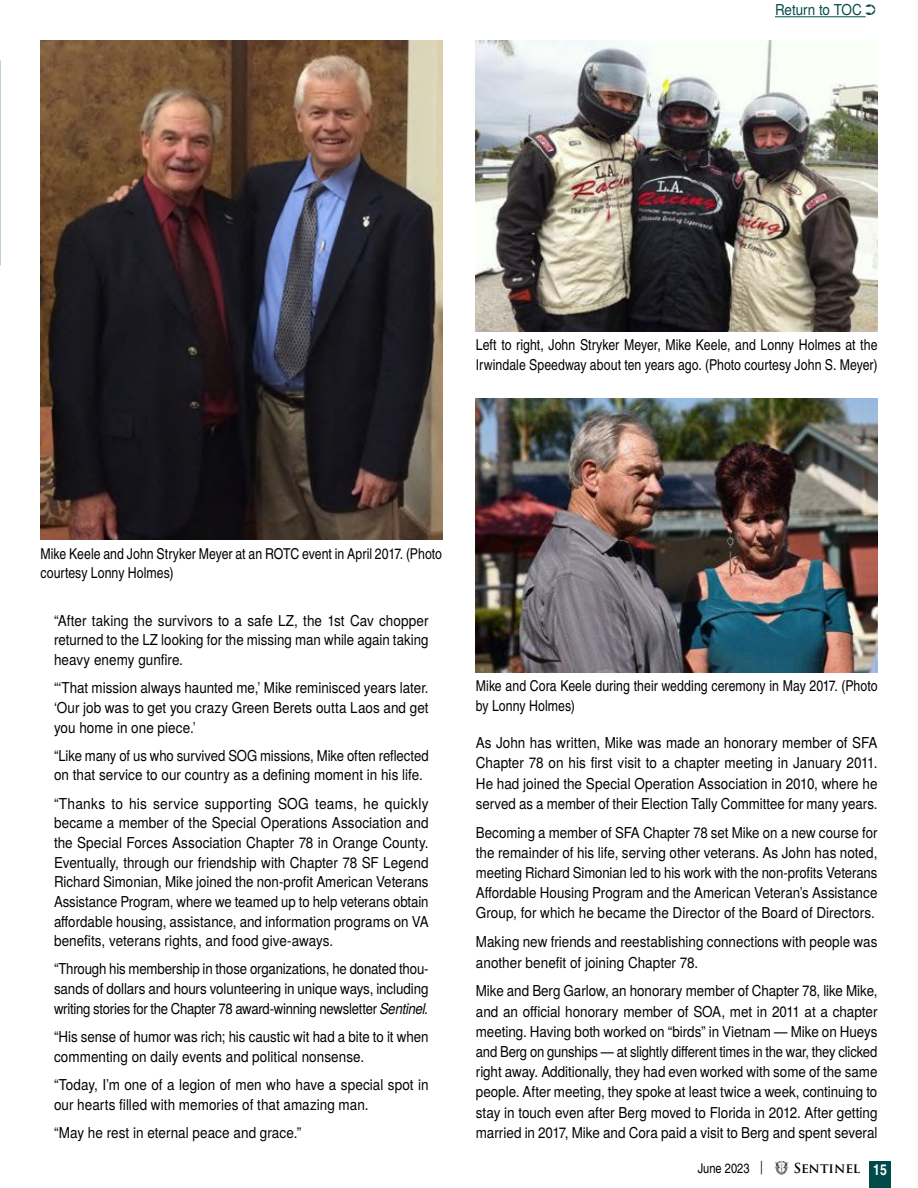
<style>
.page{position:relative;width:918px;height:1188px;background:#fff}
.page>*{position:absolute;margin:0;border:0;box-sizing:border-box;transform-origin:0 0}
.t1{font:15px/20.2px "Te X Gyre Heros";color:#000;text-align:justify;scale:.89 1}
.t2{font:15px/19.6px "Te X Gyre Heros";color:#000;text-align:justify;scale:.9 1}
.t3{font:15px/19.6px "Te X Gyre Heros";color:#000;text-align:justify;scale:.92 1}
.t4{font:15px/19.6px "Te X Gyre Heros";color:#000;scale:.88 1}
.t5{font:15px/19.5px "Te X Gyre Heros Condensed";letter-spacing:.005em;color:#000}
.t6{font:15px "Te X Gyre Heros";letter-spacing:-.005em;color:#004a49;scale:.9 1}
.t7{font:700 15px "Te X Gyre Heros Condensed";color:#fff}
.t8{font:13.5px "Te X Gyre Heros Condensed";color:#000}
.t9{font:700 13.5px "Trajan Pro";color:#000}
.t10{font:13.5px "Trajan Pro";color:#000}
.s1{font-style:italic}
</style>
<div class="page">
<div style="left:869px;top:1161px;width:22px;height:27px;background:#004a49"></div>
<svg style="left:774px;top:1161px;width:15px;height:14px"></svg>
<img style="left:40px;top:40px;width:402px;height:500px">
<img style="left:476px;top:399px;width:402px;height:274px">
<img style="left:476px;top:40px;width:402px;height:291px">
<hr style="left:775px;top:16px;width:91px;height:1px;background:#004a49">
<p class="t6" style="left:775px;top:-2px;width:114px">Return to TOC ➲</p>
<p class="t5" style="left:476px;top:334px;width:403px">Left to right, John Stryker Meyer, Mike Keele, and Lonny Holmes at the<br>Irwindale Speedway about ten years ago. (Photo courtesy John S. Meyer)</p>
<p class="t5" style="left:40px;top:543px;width:403px">Mike Keele and John Stryker Meyer at an ROTC event in April 2017. (Photo courtesy Lonny Holmes)</p>
<p class="t2" style="left:54px;top:609px;width:418px">“After taking the survivors to a safe LZ, the 1st Cav chopper returned to the LZ looking for the missing man while again taking heavy enemy gunfire.</p>
<p class="t2" style="left:54px;top:677px;width:418px">“‘That mission always haunted me,’ Mike reminisced years later. ‘Our job was to get you crazy Green Berets outta Laos and get you home in one piece.’</p>
<p class="t4" style="left:54px;top:744px;width:427px">“Like many of us who survived SOG missions, Mike often reflected on that service to our country as a defining moment in his life.</p>
<p class="t3" style="left:54px;top:792px;width:409px">“Thanks to his service supporting SOG teams, he quickly became a member of the Special Operations Association and the Special Forces Association Chapter 78 in Orange County.<br>Eventually, through our friendship with Chapter 78 SF Legend Richard Simonian, Mike joined the non-profit American Veterans Assistance Program, where we teamed up to help veterans obtain affordable housing, assistance, and information programs on VA benefits, veterans rights, and food give-aways.</p>
<p class="t4" style="left:54px;top:958px;width:427px;text-align:justify">“Through his membership in those organizations, he donated thou&shy;sands of dollars and hours volunteering in unique ways, including writing stories for the Chapter 78 award-winning newsletter <span class="s1">Sentinel.</span></p>
<p class="t1" style="left:54px;top:1026px;width:422px;line-height:19.6px">“His sense of humor was rich; his caustic wit had a bite to it when commenting on daily events and political nonsense.</p>
<p class="t2" style="left:54px;top:1074px;width:418px">“Today, I’m one of a legion of men who have a special spot in our hearts filled with memories of that amazing man.</p>
<p class="t2" style="left:54px;top:1121px;width:276px">“May he rest in eternal peace and grace.”</p>
<p class="t5" style="left:476px;top:676px;width:403px">Mike and Cora Keele during their wedding ceremony in May 2017. (Photo by Lonny Holmes)</p>
<p class="t2" style="left:476px;top:732px;width:448px;line-height:20.2px">As John has written, Mike was made an honorary member of SFA Chapter 78 on his first visit to a chapter meeting in January 2011.<br>He had joined the Special Operation Association in 2010, where he served as a member of their Election Tally Committee for many years.</p>
<p class="t1" style="left:476px;top:821px;width:453px">Becoming a member of SFA Chapter 78 set Mike on a new course for the remainder of his life, serving other veterans. As John has noted, meeting Richard Simonian led to his work with the non-profits Veterans Affordable Housing Program and the American Veteran’s Assistance Group, for which he became the Director of the Board of Directors.</p>
<p class="t2" style="left:476px;top:931px;width:448px;line-height:20.2px">Making new friends and reestablishing connections with people was another benefit of joining Chapter 78.</p>
<p class="t1" style="left:476px;top:980px;width:453px">Mike and Berg Garlow, an honorary member of Chapter 78, like Mike, and an official honorary member of SOA, met in 2011 at a chapter meeting. Having both worked on “birds” in Vietnam — Mike on Hueys and Berg on gunships — at slightly different times in the war, they clicked right away. Additionally, they had even worked with some of the same people. After meeting, they spoke at least twice a week, continuing to stay in touch even after Berg moved to Florida in 2012. After getting married in 2017, Mike and Cora paid a visit to Berg and spent several</p>
<p class="t10" style="left:758px;top:1158px;width:8px">|</p>
<p class="t9" style="left:794px;top:1159px;width:68px">SENTINEL</p>
<p class="t8" style="left:698px;top:1158px;width:53px">June 2023</p>
<p class="t7" style="left:873px;top:1159px;width:15px">15</p>
</div>
